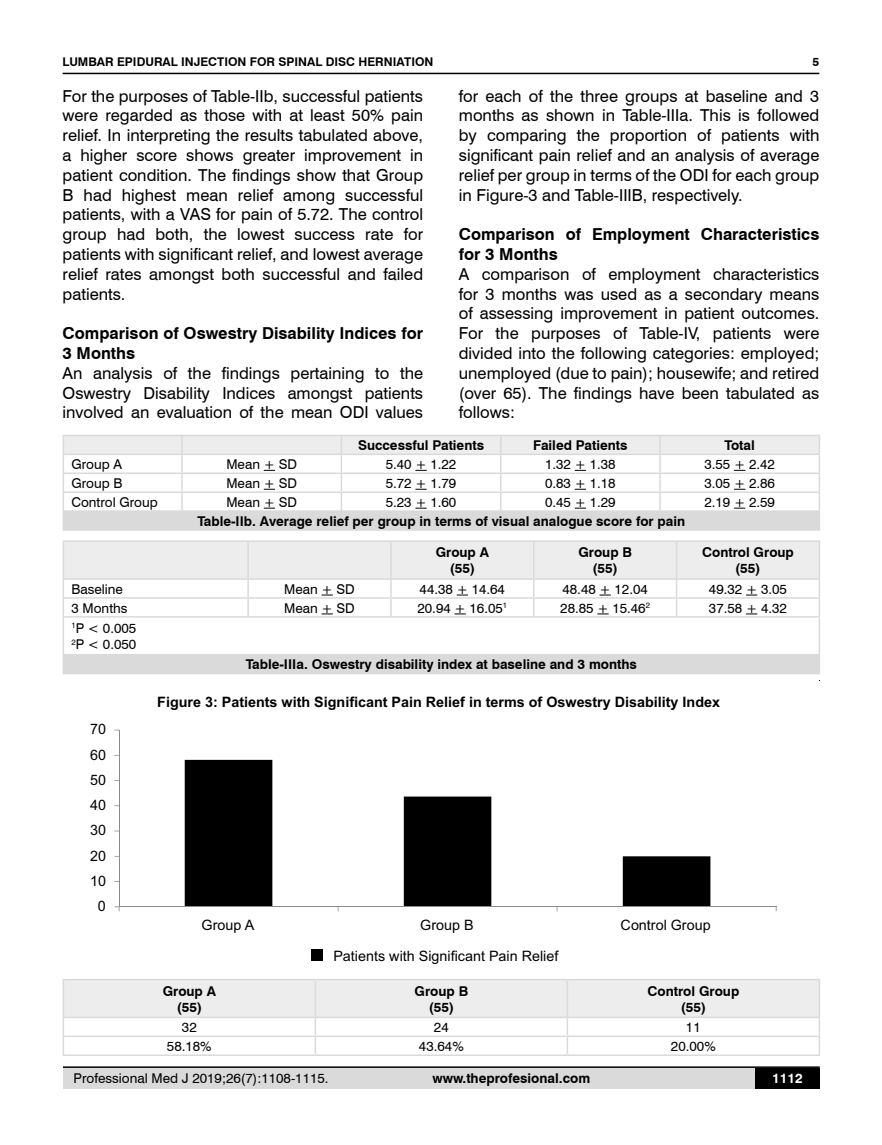
<style>
.page{position:relative;width:882px;height:1145px;background:#fff}
.page>*{position:absolute;margin:0;border:0;box-sizing:border-box;transform-origin:0 0}
.t1{font:16.5px/19.8px "Swiss 721 BT";color:#000;text-align:justify}
.t2{font:700 16.5px/19.8px "Swiss 721 BT";color:#000}
.t3{font:700 14.4px "Arial";color:#000}
.t4{font:14.4px "Arial";color:#000}
.t5{font:13.5px/16.2px "Swiss 721 BT";color:#000}
.t6{font:700 13.5px/16.2px "Swiss 721 BT";color:#000;text-align:center}
.t7{font:700 13.5px "Swiss 721 BT";color:#fff}
.t8{font:700 12px "Swiss 721 BT";color:#000}
</style>
<div class="page">
<div style="left:63px;top:1067px;width:756px;height:21px;background:#dadada"></div>
<hr style="left:63px;top:1066px;width:756px;height:2px;background:#000">
<hr style="left:63px;top:73px;width:756px;height:1px;background:#000">
<div style="left:754px;top:1068px;width:65px;height:20px;background:#000"></div>
<hr style="left:63px;top:529px;width:119px;height:2px;background:#dadada">
<hr style="left:182px;top:529px;width:159px;height:2px;background:#dadada">
<hr style="left:341px;top:529px;width:159px;height:2px;background:#dadada">
<hr style="left:500px;top:529px;width:159px;height:2px;background:#dadada">
<hr style="left:659px;top:529px;width:160px;height:2px;background:#dadada">
<svg style="left:63px;top:435px;width:756px;height:94px"></svg>
<div style="left:63px;top:654px;width:756px;height:19px;background:#dadada"></div>
<hr style="left:63px;top:540px;width:185px;height:2px;background:#dadada">
<hr style="left:248px;top:540px;width:143px;height:2px;background:#dadada">
<hr style="left:391px;top:540px;width:142px;height:2px;background:#dadada">
<hr style="left:533px;top:540px;width:143px;height:2px;background:#dadada">
<hr style="left:676px;top:540px;width:143px;height:2px;background:#dadada">
<hr style="left:63px;top:616px;width:185px;height:1px;background:#dadada">
<hr style="left:63px;top:617px;width:1px;height:37px;background:#dadada">
<hr style="left:248px;top:616px;width:143px;height:1px;background:#dadada">
<hr style="left:391px;top:616px;width:142px;height:1px;background:#dadada">
<hr style="left:533px;top:616px;width:143px;height:1px;background:#dadada">
<hr style="left:676px;top:616px;width:143px;height:1px;background:#dadada">
<hr style="left:818px;top:617px;width:1px;height:37px;background:#dadada">
<hr style="left:63px;top:673px;width:185px;height:1px;background:#dadada">
<hr style="left:248px;top:673px;width:143px;height:1px;background:#dadada">
<hr style="left:391px;top:673px;width:142px;height:1px;background:#dadada">
<hr style="left:533px;top:673px;width:143px;height:1px;background:#dadada">
<hr style="left:676px;top:673px;width:143px;height:1px;background:#dadada">
<svg style="left:63px;top:542px;width:756px;height:74px"></svg>
<svg style="left:185px;top:760px;width:525px;height:146px"></svg>
<hr style="left:119px;top:730px;width:1px;height:176px;background:#8a8a8a">
<hr style="left:119px;top:906px;width:656px;height:1px;background:#8a8a8a">
<svg style="left:114px;top:906px;width:6px;height:5px"></svg>
<div style="left:311px;top:948px;width:11px;height:12px;background:#000"></div>
<hr style="left:63px;top:978px;width:252px;height:2px;background:#dadada">
<hr style="left:315px;top:978px;width:252px;height:2px;background:#dadada">
<hr style="left:567px;top:978px;width:252px;height:2px;background:#dadada">
<svg style="left:63px;top:980px;width:756px;height:74px"></svg>
<hr style="left:63px;top:1054px;width:252px;height:2px;background:#dadada">
<hr style="left:315px;top:1054px;width:252px;height:2px;background:#dadada">
<hr style="left:567px;top:1054px;width:252px;height:2px;background:#dadada">
<p class="t8" style="left:63px;top:53px;width:372px">LUMBAR EPIDURAL INJECTION FOR SPINAL DISC HERNIATION</p>
<p class="t8" style="left:812px;top:53px;width:8px">5</p>
<p class="t1" style="left:63px;top:85px;width:362px">For the purposes of Table-IIb, successful patients were regarded as those with at least 50% pain relief. In interpreting the results tabulated above, a higher score shows greater improvement in patient condition. The findings show that Group B had highest mean relief among successful patients, with a VAS for pain of 5.72. The control group had both, the lowest success rate for patients with significant relief, and lowest average relief rates amongst both successful and failed patients.</p>
<p class="t2" style="left:63px;top:323px;width:362px">Comparison of Oswestry Disability Indices for<br>3 Months</p>
<p class="t1" style="left:63px;top:362px;width:362px">An analysis of the findings pertaining to the Oswestry Disability Indices amongst patients involved an evaluation of the mean ODI values</p>
<p class="t1" style="left:458px;top:85px;width:362px">for each of the three groups at baseline and 3 months as shown in Table-IIIa. This is followed by comparing the proportion of patients with significant pain relief and an analysis of average relief per group in terms of the ODI for each group in Figure-3 and Table-IIIB, respectively.</p>
<p class="t2" style="left:458px;top:224px;width:362px">Comparison of Employment Characteristics for 3 Months</p>
<p class="t1" style="left:458px;top:263px;width:362px">A comparison of employment characteristics for 3 months was used as a secondary means of assessing improvement in patient outcomes.<br>For the purposes of Table-IV, patients were divided into the following categories: employed; unemployed (due to pain); housewife; and retired (over 65). The findings have been tabulated as follows:</p>
<p class="t6" style="left:358px;top:437px;width:127px">Successful Patients</p>
<p class="t6" style="left:533px;top:437px;width:96px">Failed Patients</p>
<p class="t6" style="left:724px;top:437px;width:32px">Total</p>
<p class="t5" style="left:71px;top:455px;width:52px">Group A</p>
<p class="t5" style="left:226px;top:455px;width:72px">Mean + SD</p>
<p class="t5" style="left:385px;top:455px;width:72px">5.40 + 1.22</p>
<p class="t5" style="left:545px;top:455px;width:72px">1.32 + 1.38</p>
<p class="t5" style="left:704px;top:455px;width:72px">3.55 + 2.42</p>
<p class="t5" style="left:71px;top:474px;width:52px">Group B</p>
<p class="t5" style="left:226px;top:474px;width:72px">Mean + SD</p>
<p class="t5" style="left:385px;top:474px;width:72px">5.72 + 1.79</p>
<p class="t5" style="left:545px;top:474px;width:72px">0.83 + 1.18</p>
<p class="t5" style="left:704px;top:474px;width:72px">3.05 + 2.86</p>
<p class="t5" style="left:71px;top:493px;width:88px">Control Group</p>
<p class="t5" style="left:226px;top:493px;width:72px">Mean + SD</p>
<p class="t5" style="left:385px;top:493px;width:72px">5.23 + 1.60</p>
<p class="t5" style="left:545px;top:493px;width:72px">0.45 + 1.29</p>
<p class="t5" style="left:704px;top:493px;width:72px">2.19 + 2.59</p>
<p class="t6" style="left:197px;top:512px;width:489px">Table-IIb. Average relief per group in terms of visual analogue score for pain</p>
<p class="t6" style="left:435px;top:544px;width:55px">Group A (55)</p>
<p class="t6" style="left:578px;top:544px;width:55px">Group B (55)</p>
<p class="t6" style="left:701px;top:544px;width:93px">Control Group (55)</p>
<p class="t5" style="left:71px;top:580px;width:53px">Baseline</p>
<p class="t5" style="left:284px;top:580px;width:72px">Mean + SD</p>
<p class="t5" style="left:419px;top:580px;width:87px">44.38 + 14.64</p>
<p class="t5" style="left:562px;top:580px;width:87px">48.48 + 12.04</p>
<p class="t5" style="left:708px;top:580px;width:79px">49.32 + 3.05</p>
<p class="t5" style="left:71px;top:599px;width:58px">3 Months</p>
<p class="t5" style="left:284px;top:599px;width:72px">Mean + SD</p>
<p class="t5" style="left:417px;top:599px;width:91px">20.94 + 16.05<sup>1</sup></p>
<p class="t5" style="left:560px;top:599px;width:91px">28.85 + 15.46<sup>2</sup></p>
<p class="t5" style="left:708px;top:599px;width:79px">37.58 + 4.32</p>
<p class="t5" style="left:71px;top:619px;width:66px"><sup>1</sup>P &lt; 0.005<br><sup>2</sup>P &lt; 0.050</p>
<p class="t6" style="left:246px;top:656px;width:392px">Table-IIIa. Oswestry disability index at baseline and 3 months</p>
<p class="t4" style="left:90px;top:719px;width:17px">70</p>
<p class="t4" style="left:90px;top:745px;width:17px">60</p>
<p class="t4" style="left:90px;top:770px;width:17px">50</p>
<p class="t4" style="left:90px;top:795px;width:17px">40</p>
<p class="t4" style="left:90px;top:820px;width:17px">30</p>
<p class="t4" style="left:90px;top:845px;width:17px">20</p>
<p class="t4" style="left:90px;top:871px;width:17px">10</p>
<p class="t4" style="left:98px;top:896px;width:9px">0</p>
<p class="t3" style="left:157px;top:691px;width:564px">Figure 3: Patients with Significant Pain Relief in terms of Oswestry Disability Index</p>
<p class="t4" style="left:201px;top:914px;width:54px">Group A</p>
<p class="t4" style="left:420px;top:914px;width:55px">Group B</p>
<p class="t4" style="left:620px;top:914px;width:92px">Control Group</p>
<p class="t4" style="left:333px;top:946px;width:226px">Patients with Significant Pain Relief</p>
<p class="t6" style="left:163px;top:982px;width:55px">Group A (55)</p>
<p class="t6" style="left:414px;top:982px;width:55px">Group B (55)</p>
<p class="t6" style="left:647px;top:982px;width:93px">Control Group (55)</p>
<p class="t5" style="left:182px;top:1018px;width:16px">32</p>
<p class="t5" style="left:433px;top:1018px;width:16px">24</p>
<p class="t5" style="left:685px;top:1018px;width:16px">11</p>
<p class="t5" style="left:167px;top:1037px;width:46px">58.18%</p>
<p class="t5" style="left:419px;top:1037px;width:46px">43.64%</p>
<p class="t5" style="left:670px;top:1037px;width:46px">20.00%</p>
<p class="t5" style="left:74px;top:1069px;width:256px">Professional Med J 2019;26(7):1108-1115.</p>
<p class="t6" style="left:432px;top:1069px;width:159px">www.theprofesional.com</p>
<p class="t7" style="left:771px;top:1069px;width:32px">1112</p>
</div>
